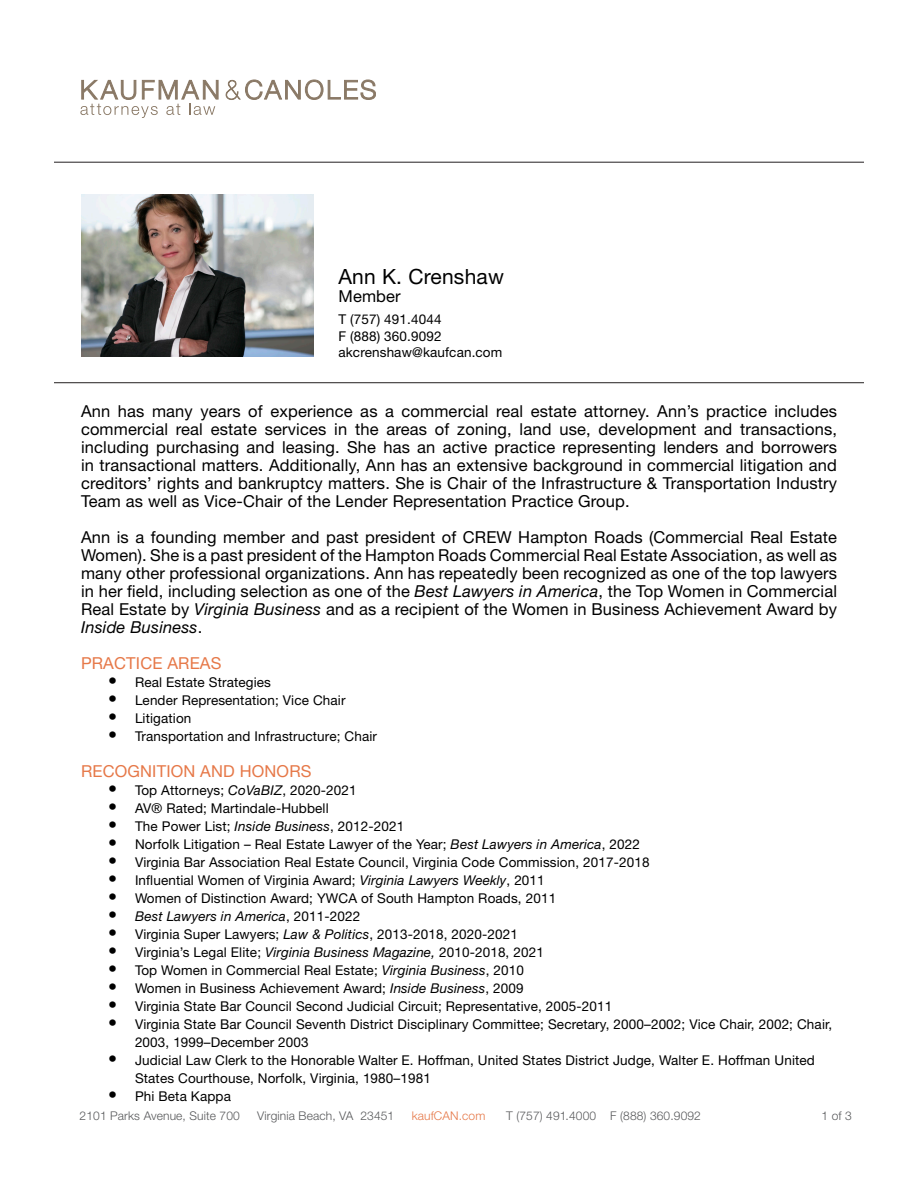
<style>
.page{position:relative;width:918px;height:1188px;background:#fff}
.page>*{position:absolute;margin:0;border:0;box-sizing:border-box;transform-origin:0 0}
.t1{font:21px "Helvetica Neue LT Std";letter-spacing:.01em;color:#000}
.t2{font:16.5px/18px "Helvetica Neue LT Std";letter-spacing:.01em;color:#000;text-align:justify}
.t3{font:16.5px "Helvetica Neue LT Std";letter-spacing:.01em;color:#e67848}
.t4{font:13.5px/18px "Helvetica Neue LT Std";letter-spacing:.01em;color:#000}
.t5{font:italic 13.5px "Helvetica Neue LT Std";letter-spacing:.01em;color:#000}
.t6{font:300 12px "Helvetica Neue LT Std";letter-spacing:.01em;color:#57585a}
.t7{font:300 12px "Helvetica Neue LT Std";letter-spacing:.01em;color:#e67848}
.s1{font-style:italic}
.s2{font-weight:100;font-stretch:condensed;font-size:18px}
.s3{font-size:18px}
.s4{font-style:normal}
</style>
<div class="page">
<svg style="left:226px;top:80px;width:150px;height:20px"></svg>
<svg style="left:80px;top:80px;width:138px;height:38px"></svg>
<hr style="left:54px;top:162px;width:810px;height:1px;background:#231f20">
<img style="left:81px;top:195px;width:233px;height:162px">
<hr style="left:54px;top:382px;width:810px;height:1px;background:#231f20">
<p class="t1" style="left:338px;top:264px;width:167px">Ann K. Crenshaw</p>
<p class="t2" style="left:338px;top:287px;width:64px">Member</p>
<p class="t4" style="left:338px;top:311px;width:105px">T (757) 491.4044</p>
<p class="t4" style="left:338px;top:327px;width:105px">F (888) 360.9092</p>
<p class="t4" style="left:338px;top:343px;width:165px">akcrenshaw@kaufcan.com</p>
<p class="t2" style="left:81px;top:402px;width:758px">Ann has many years of experience as a commercial real estate attorney. Ann’s practice includes commercial real estate services in the areas of zoning, land use, development and transactions, including purchasing and leasing. She has an active practice representing lenders and borrowers in transactional matters. Additionally, Ann has an extensive background in commercial litigation and creditors’ rights and bankruptcy matters. She is Chair of the Infrastructure &amp; Transportation Industry Team as well as Vice-Chair of the Lender Representation Practice Group.</p>
<p class="t2" style="left:81px;top:528px;width:758px">Ann is a founding member and past president of CREW Hampton Roads (Commercial Real Estate Women). She is a past president of the Hampton Roads Commercial Real Estate Association, as well as many other professional organizations. Ann has repeatedly been recognized as one of the top lawyers in her field, including selection as one of the <span class="s1">Best Lawyers in America</span>, the Top Women in Commercial Real Estate by <span class="s1">Virginia Business</span> and as a recipient of the Women in Business Achievement Award by <span class="s1">Inside Business</span>.</p>
<p class="t3" style="left:81px;top:653px;width:142px">PRACTICE AREAS</p>
<p class="t4" style="left:108px;top:673px;width:165px"><span class="s2">•</span> Real Estate Strategies</p>
<p class="t4" style="left:108px;top:691px;width:239px"><span class="s2">•</span> Lender Representation; Vice Chair</p>
<p class="t4" style="left:108px;top:709px;width:85px"><span class="s2">•</span> Litigation</p>
<p class="t4" style="left:108px;top:727px;width:271px"><span class="s2">•</span> Transportation and Infrastructure; Chair</p>
<p class="t3" style="left:81px;top:761px;width:232px">RECOGNITION AND HONORS</p>
<p class="t4" style="left:108px;top:781px;width:250px"><span class="s2">•</span> Top Attorneys; <span class="s1">CoVaBIZ</span>, 2020-2021</p>
<p class="t4" style="left:108px;top:799px;width:222px"><span class="s2">•</span> AV® Rated; Martindale-Hubbell</p>
<p class="t4" style="left:108px;top:817px;width:298px"><span class="s2">•</span> The Power List; <span class="s1">Inside Business</span>, 2012-2021</p>
<p class="t4" style="left:108px;top:835px;width:533px"><span class="s2">•</span> Norfolk Litigation – Real Estate Lawyer of the Year; <span class="s1">Best Lawyers in America</span>, 2022</p>
<p class="t4" style="left:108px;top:853px;width:543px"><span class="s2">•</span> Virginia Bar Association Real Estate Council, Virginia Code Commission, 2017-2018</p>
<p class="t4" style="left:108px;top:871px;width:438px"><span class="s2">•</span> Influential Women of Virginia Award; <span class="s1">Virginia Lawyers Weekly</span>, 2011</p>
<p class="t4" style="left:108px;top:889px;width:450px"><span class="s2">•</span> Women of Distinction Award; YWCA of South Hampton Roads, 2011</p>
<p class="t5" style="left:108px;top:908px;width:254px"><span class="s3">•</span> Best Lawyers in America<span class="s4">, 2011-2022</span></p>
<p class="t4" style="left:108px;top:925px;width:411px"><span class="s2">•</span> Virginia Super Lawyers; <span class="s1">Law &amp; Politics</span>, 2013-2018, 2020-2021</p>
<p class="t4" style="left:108px;top:943px;width:437px"><span class="s2">•</span> Virginia’s Legal Elite; <span class="s1">Virginia Business Magazine,</span> 2010-2018, 2021</p>
<p class="t4" style="left:108px;top:961px;width:418px"><span class="s2">•</span> Top Women in Commercial Real Estate; <span class="s1">Virginia Business</span>, 2010</p>
<p class="t4" style="left:108px;top:979px;width:417px"><span class="s2">•</span> Women in Business Achievement Award; <span class="s1">Inside Business</span>, 2009</p>
<p class="t4" style="left:108px;top:997px;width:506px"><span class="s2">•</span> Virginia State Bar Council Second Judicial Circuit; Representative, 2005-2011</p>
<p class="t4" style="left:135px;top:1015px;width:699px;text-indent:-27px"><span class="s2">•</span> Virginia State Bar Council Seventh District Disciplinary Committee; Secretary, 2000–2002; Vice Chair, 2002; Chair,<br>2003, 1999–December 2003</p>
<p class="t4" style="left:135px;top:1051px;width:681px;text-indent:-27px"><span class="s2">•</span> Judicial Law Clerk to the Honorable Walter E. Hoffman, United States District Judge, Walter E. Hoffman United<br>States Courthouse, Norfolk, Virginia, 1980–1981</p>
<p class="t4" style="left:108px;top:1087px;width:125px"><span class="s2">•</span> Phi Beta Kappa</p>
<p class="t6" style="left:80px;top:1108px;width:162px">2101 Parks Avenue, Suite 700</p>
<p class="t6" style="left:257px;top:1108px;width:139px">Virginia Beach, VA 23451</p>
<p class="t7" style="left:412px;top:1108px;width:75px">kaufCAN.com</p>
<p class="t6" style="left:506px;top:1108px;width:196px">T (757) 491.4000 F (888) 360.9092</p>
<p class="t6" style="left:822px;top:1108px;width:32px">1 of 3</p>
</div>
